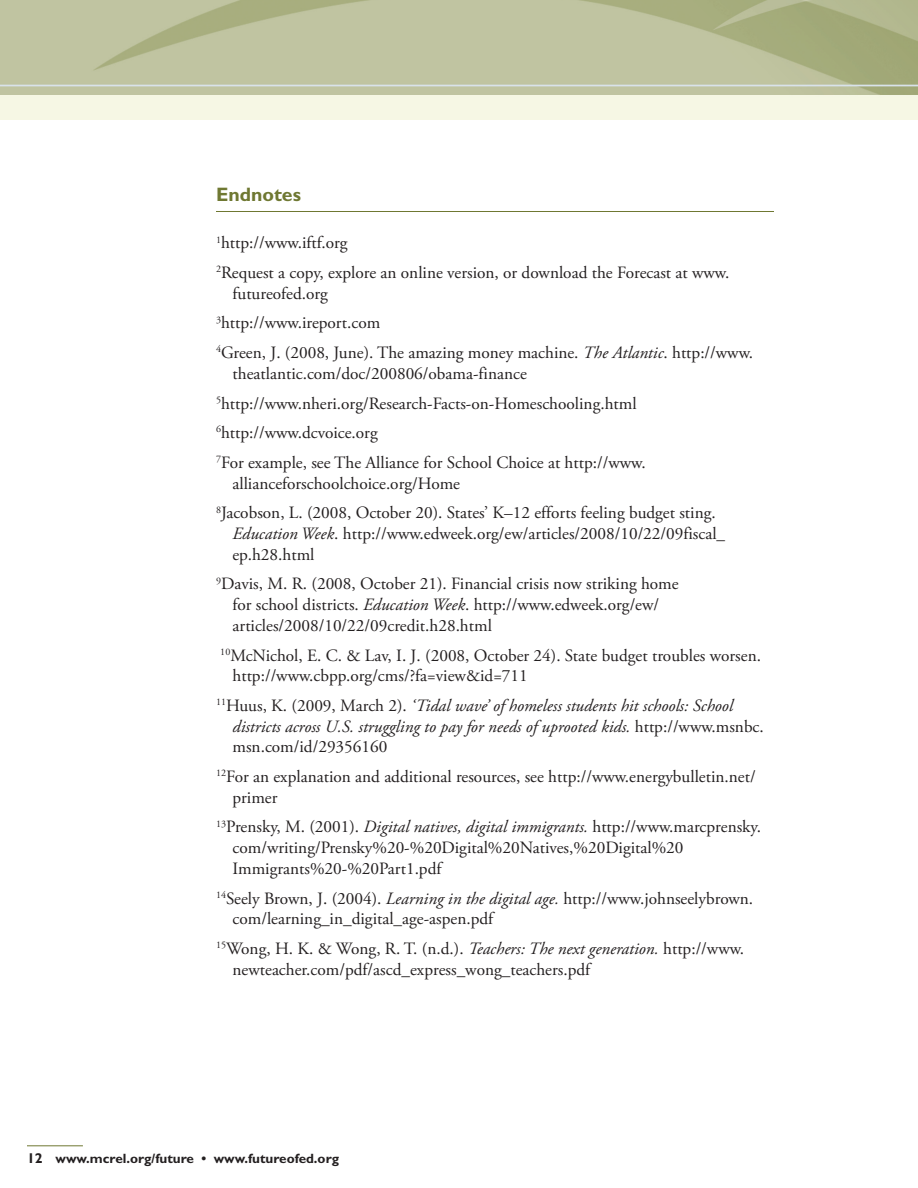
<style>
.page{position:relative;width:918px;height:1188px;background:#fff}
.page>*{position:absolute;margin:0;border:0;box-sizing:border-box;transform-origin:0 0}
.t1{font:700 19.5px "Gill Sans";color:#6f7832}
.t2{font:17.25px/20.7px "Adobe Garamond Pro";color:#231f20}
.t3{font:italic 17.25px/20.7px "Adobe Garamond Pro";color:#231f20}
.t4{font:700 13.5px "Gill Sans";color:#231f20}
.s1{font-style:italic}
.s2{font-style:normal}
.s3{font-size:14.25px}
</style>
<div class="page">
<hr style="left:27px;top:1145px;width:56px;height:1px;background:#6f7832">
<hr style="left:216px;top:211px;width:558px;height:1px;background:#6f7832">
<p class="t1" style="left:216px;top:183px;width:87px">Endnotes</p>
<p class="t2" style="left:216px;top:229px;width:515px;line-height:29.7px"><sup>1</sup>http://www.iftf.org<br><sup>2</sup>Request a copy, explore an online version, or download the Forecast at www.</p>
<p class="t2" style="left:216px;top:279px;width:539px;line-height:29.7px;text-indent:16px">futureofed.org<br><sup>3</sup>http://www.ireport.com<br><sup>4</sup>Green, J. (2008, June). The amazing money machine. <span class="s1">The Atlantic</span>. http://www.</p>
<p class="t2" style="left:216px;top:359px;width:431px;line-height:29.7px;text-indent:16px">theatlantic.com/doc/200806/obama-finance <sup>5</sup>http://www.nheri.org/Research-Facts-on-Homeschooling.html <sup>6</sup>http://www.dcvoice.org<br><sup>7</sup>For example, see The Alliance for School Choice at http://www.</p>
<p class="t2" style="left:216px;top:469px;width:501px;line-height:29.7px;text-indent:16px">allianceforschoolchoice.org/Home<br><sup>8</sup>Jacobson, L. (2008, October 20). States’ K–12 efforts feeling budget sting.</p>
<p class="t2" style="left:232px;top:524px;width:494px"><span class="s1">Education Week</span>. http://www.edweek.org/ew/articles/2008/10/22/09fiscal_ ep.h28.html</p>
<p class="t2" style="left:232px;top:574px;width:448px;text-indent:-16px"><sup>9</sup>Davis, M. R. (2008, October 21). Financial crisis now striking home for school districts. <span class="s1">Education Week</span>. http://www.edweek.org/ew/ articles/2008/10/22/09credit.h28.html</p>
<p class="t2" style="left:233px;top:645px;width:530px;text-indent:-12px"><sup>10</sup>McNichol, E. C. &amp; Lav, I. J. (2008, October 24). State budget troubles worsen. http://www.cbpp.org/cms/?fa=view&amp;id=711</p>
<p class="t3" style="left:233px;top:696px;width:533px;text-indent:-17px"><sup>11</sup><span class="s2">Huus, K. (2009, March 2).</span> ‘Tidal wave’ of homeless students hit schools: School districts across U.S. struggling to pay for needs of uprooted kids. <span class="s2">http://www.msnbc. msn.com/id/29356160</span></p>
<p class="t2" style="left:233px;top:767px;width:525px;text-indent:-17px"><sup>12</sup>For an explanation and additional resources, see http://www.energybulletin.net/ primer</p>
<p class="t2" style="left:233px;top:817px;width:530px;text-indent:-17px"><sup>13</sup>Prensky, M. (2001). <span class="s1">Digital natives, digital immigrants.</span> http://www.marcprensky. com/writing/Prensky%20-%20Digital%20Natives,%20Digital%20<br>Immigrants%20-%20Part1.pdf</p>
<p class="t2" style="left:233px;top:888px;width:522px;text-indent:-17px"><sup>14</sup>Seely Brown, J. (2004). <span class="s1">Learning in the digital age.</span> http://www.johnseelybrown. com/learning_in_digital_age-aspen.pdf</p>
<p class="t2" style="left:233px;top:939px;width:513px;text-indent:-17px"><sup>15</sup>Wong, H. K. &amp; Wong, R. T. (n.d.). <span class="s1">Teachers: The next generation.</span> http://www. newteacher.com/pdf/ascd_express_wong_teachers.pdf</p>
<p class="t4" style="left:27px;top:1150px;width:314px"><span class="s3">12</span> www.mcrel.org/future • www.futureofed.org</p>
</div>
